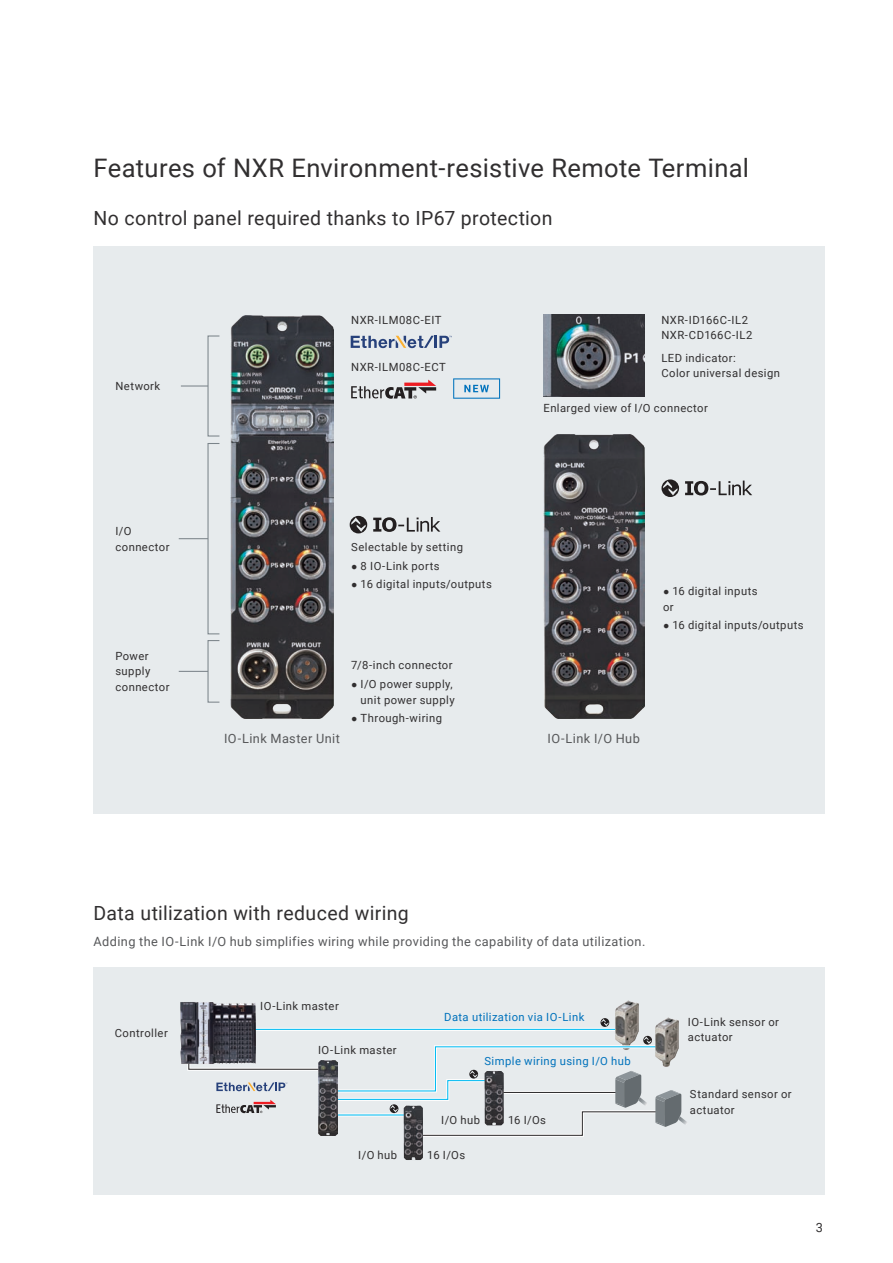
<style>
.page{position:relative;width:893px;height:1263px;background:#fff}
.page>*{position:absolute;margin:0;border:0;box-sizing:border-box;transform-origin:0 0}
.t1{font:25.5px "Roboto";letter-spacing:.015em;color:#312f30}
.t2{font:19.5px "Roboto";letter-spacing:.015em;color:#312f30}
.t3{font:12.75px "Roboto";letter-spacing:.035em;color:#57585a}
.t4{font:12.75px "Roboto";color:#312f30}
.t5{font:11.25px/15.8px "Roboto";letter-spacing:.04em;color:#312f30}
.t6{font:11.25px "Roboto";letter-spacing:.035em;color:#0072bc}
.s1{font-family:"Georgia Pro";font-size:10.5px}
</style>
<div class="page">
<div style="left:94px;top:246px;width:731px;height:568px;background:#e7ebed"></div>
<div style="left:207px;top:335px;width:13px;height:101px;border:1px solid #7b848a"></div>
<svg style="left:181px;top:385px;width:27px;height:1px"></svg>
<div style="left:207px;top:443px;width:13px;height:191px;border:1px solid #7b848a"></div>
<svg style="left:179px;top:538px;width:29px;height:1px"></svg>
<div style="left:207px;top:640px;width:13px;height:63px;border:1px solid #7b848a"></div>
<svg style="left:179px;top:671px;width:29px;height:1px"></svg>
<svg style="left:351px;top:380px;width:85px;height:19px"></svg>
<svg style="left:351px;top:336px;width:101px;height:12px"></svg>
<svg style="left:350px;top:516px;width:17px;height:17px"></svg>
<svg style="left:373px;top:517px;width:67px;height:15px"></svg>
<svg style="left:661px;top:479px;width:18px;height:18px"></svg>
<svg style="left:685px;top:481px;width:67px;height:14px"></svg>
<img style="left:543px;top:435px;width:101px;height:284px">
<img style="left:231px;top:315px;width:103px;height:404px">
<img style="left:543px;top:314px;width:101px;height:83px">
<svg style="left:453px;top:378px;width:47px;height:21px"></svg>
<div style="left:94px;top:967px;width:731px;height:228px;background:#e7ebed"></div>
<img style="left:615px;top:1000px;width:24px;height:36px">
<hr style="left:252px;top:1028px;width:363px;height:3px;background:#fff">
<hr style="left:252px;top:1029px;width:363px;height:1px;background:#00baf1">
<svg style="left:216px;top:1100px;width:60px;height:13px"></svg>
<svg style="left:216px;top:1082px;width:71px;height:9px"></svg>
<svg style="left:600px;top:1018px;width:9px;height:9px"></svg>
<svg style="left:187px;top:1064px;width:131px;height:7px"></svg>
<img style="left:655px;top:1017px;width:24px;height:19px">
<img style="left:318px;top:1060px;width:12px;height:76px">
<img style="left:404px;top:1138px;width:19px;height:22px">
<svg style="left:330px;top:1036px;width:357px;height:102px"></svg>
<img style="left:180px;top:1002px;width:76px;height:62px">
<h1 class="t1" style="left:94px;top:150px;width:657px">Features of NXR Environment-resistive Remote Terminal</h1>
<h2 class="t2" style="left:94px;top:204px;width:460px">No control panel required thanks to IP67 protection</h2>
<p class="t5" style="left:115px;top:378px;width:46px">Network</p>
<p class="t5" style="left:115px;top:522px;width:56px">I/O connector</p>
<p class="t5" style="left:115px;top:647px;width:56px">Power supply connector</p>
<p class="t5" style="left:351px;top:311px;width:92px">NXR-ILM08C-EIT</p>
<p class="t5" style="left:661px;top:311px;width:93px">NXR-ID166C-IL2<br>NXR-CD166C-IL2</p>
<p class="t5" style="left:351px;top:359px;width:96px">NXR-ILM08C-ECT</p>
<p class="t5" style="left:661px;top:349px;width:120px">LED indicator:<br>Color universal design</p>
<p class="t5" style="left:351px;top:539px;width:113px">Selectable by setting</p>
<p class="t5" style="left:351px;top:558px;width:90px"><span class="s1">●</span> 8 IO-Link ports</p>
<p class="t5" style="left:351px;top:576px;width:142px"><span class="s1">●</span> 16 digital inputs/outputs</p>
<p class="t5" style="left:351px;top:657px;width:103px">7/8-inch connector</p>
<p class="t5" style="left:351px;top:676px;width:105px;text-align:right"><span class="s1">●</span> I/O power supply, unit power supply</p>
<p class="t5" style="left:351px;top:710px;width:92px"><span class="s1">●</span> Through-wiring</p>
<p class="t5" style="left:543px;top:400px;width:166px">Enlarged view of I/O connector</p>
<p class="t5" style="left:663px;top:583px;width:96px"><span class="s1">●</span> 16 digital inputs or</p>
<p class="t5" style="left:663px;top:616px;width:142px"><span class="s1">●</span> 16 digital inputs/outputs</p>
<p class="t3" style="left:224px;top:729px;width:117px">IO-Link Master Unit</p>
<p class="t3" style="left:548px;top:729px;width:94px">IO-Link I/O Hub</p>
<h2 class="t2" style="left:94px;top:899px;width:317px">Data utilization with reduced wiring</h2>
<p class="t3" style="left:94px;top:932px;width:553px">Adding the IO-Link I/O hub simplifies wiring while providing the capability of data utilization.</p>
<p class="t5" style="left:115px;top:1025px;width:54px">Controller</p>
<p class="t5" style="left:260px;top:997px;width:80px">IO-Link master</p>
<p class="t5" style="left:318px;top:1042px;width:80px">IO-Link master</p>
<p class="t5" style="left:358px;top:1147px;width:40px">I/O hub</p>
<p class="t6" style="left:444px;top:1009px;width:142px">Data utilization via IO-Link</p>
<p class="t6" style="left:484px;top:1053px;width:148px">Simple wiring using I/O hub</p>
<p class="t5" style="left:441px;top:1112px;width:40px">I/O hub</p>
<p class="t5" style="left:427px;top:1147px;width:39px">16 I/Os</p>
<p class="t5" style="left:508px;top:1112px;width:39px">16 I/Os</p>
<p class="t5" style="left:688px;top:1013px;width:93px">IO-Link sensor or actuator</p>
<p class="t5" style="left:690px;top:1086px;width:103px">Standard sensor or actuator</p>
<p class="t4" style="left:816px;top:1219px;width:9px">3</p>
</div>
